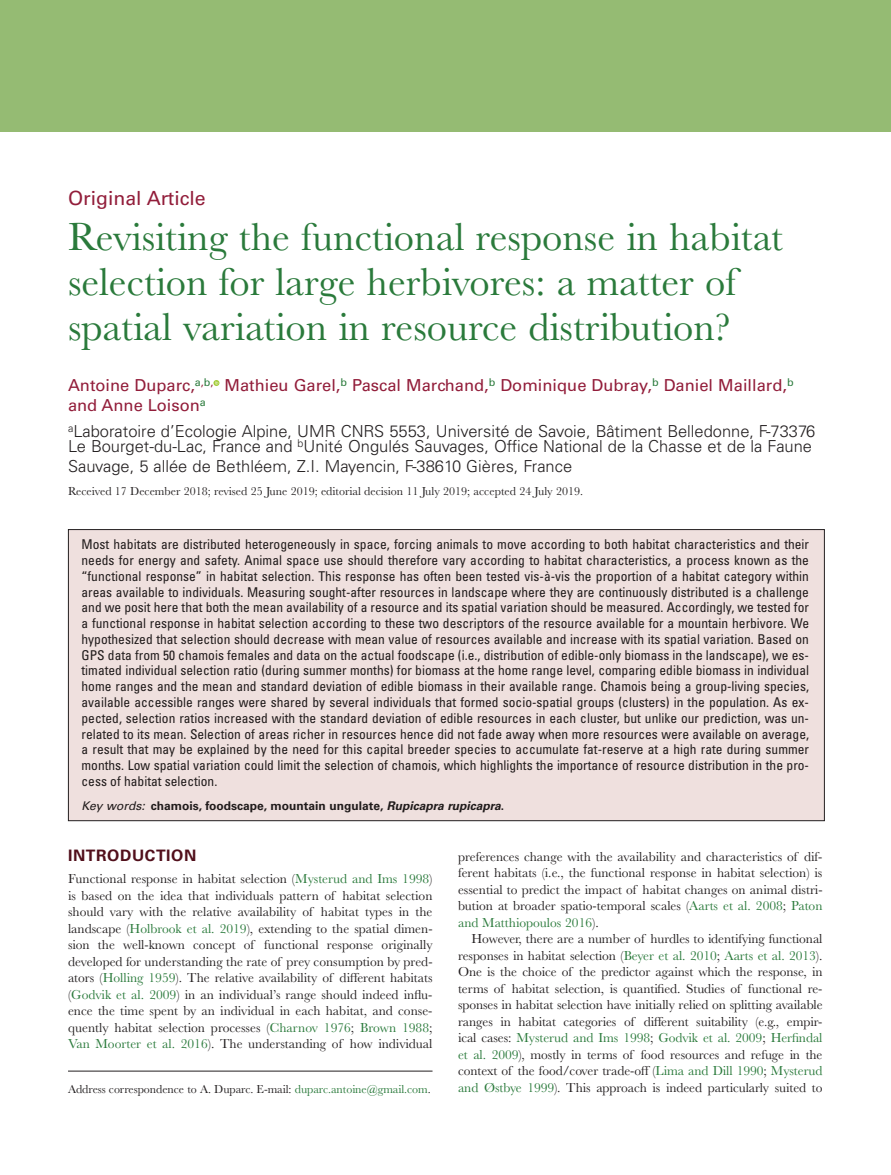
<style>
.page{position:relative;width:891px;height:1175px;background:#fff}
.page>*{position:absolute;margin:0;border:0;box-sizing:border-box;transform-origin:0 0}
.t1{font:40.5px/45px "Baskerville MT Std";color:#2a7a3b}
.t2{font:19.5px "Univers LT Std";color:#921d3a}
.t3{font:300 16.5px/15px "Univers LT Std";color:#231f20}
.t4{font:16.5px/20.1px "Univers LT Std";color:#921d3a}
.t5{font:700 15.75px "Univers LT Std";letter-spacing:.04em;color:#510f1b}
.t6{font:condensed 13.5px/15.8px "Univers LT Std";color:#231f20;text-align:justify}
.t7{font:13.5px/16.5px "Baskerville MT Std";color:#231f20;text-align:justify}
.t8{font:12px "Baskerville MT Std";color:#231f20}
.t9{font:700 12px "Univers LT Std";color:#231f20}
.s1{font-weight:400;font-style:italic}
.s2{font-style:italic}
.s3{color:#2a7a3b}
</style>
<div class="page">
<div style="left:0;top:0;width:891px;height:131px;background:#95bb73"></div>
<hr style="left:68px;top:1070px;width:365px;height:1px;background:#231f20">
<svg style="left:213px;top:380px;width:6px;height:6px"></svg>
<div style="left:68px;top:529px;width:756px;height:291px;background:#efe0de"></div>
<h2 class="t2" style="left:68px;top:187px;width:139px">Original Article</h2>
<h1 class="t1" style="left:68px;top:215px;width:717px">Revisiting the functional response in habitat selection for large herbivores: a matter of spatial variation in resource distribution?</h1>
<p class="t4" style="left:68px;top:375px;width:727px">Antoine Duparc,<sup>a</sup><sup>,</sup><sup>b</sup><sup>,</sup> Mathieu Garel,<sup>b</sup> Pascal Marchand,<sup>b</sup> Dominique Dubray,<sup>b</sup> Daniel Maillard,<sup>b </sup>and Anne Loison<sup>a</sup></p>
<p class="t3" style="left:68px;top:424px;width:749px"><sup>a</sup>Laboratoire d’Ecologie Alpine, UMR CNRS 5553, Université de Savoie, Bâtiment Belledonne, F-73376<br>Le Bourget-du-Lac, France and <sup>b</sup>Unité Ongulés Sauvages, Office National de la Chasse et de la Faune</p>
<p class="t3" style="left:68px;top:459px;width:506px">Sauvage, 5 allée de Bethléem, Z.I. Mayencin, F-38610 Gières, France</p>
<p class="t8" style="left:68px;top:484px;width:517px">Received 17 December 2018; revised 25 June 2019; editorial decision 11 July 2019; accepted 24 July 2019.</p>
<p class="t6" style="left:82px;top:536px;width:729px">Most habitats are distributed heterogeneously in space, forcing animals to move according to both habitat characteristics and their needs for energy and safety. Animal space use should therefore vary according to habitat characteristics, a process known as the “functional response” in habitat selection. This response has often been tested vis-à-vis the proportion of a habitat category within areas available to individuals. Measuring sought-after resources in landscape where they are continuously distributed is a challenge and we posit here that both the mean availability of a resource and its spatial variation should be measured. Accordingly, we tested for a functional response in habitat selection according to these two descriptors of the resource available for a mountain herbivore. We hypothesized that selection should decrease with mean value of resources available and increase with its spatial variation. Based on GPS data from 50 chamois females and data on the actual foodscape (i.e., distribution of edible-only biomass in the landscape), we es&shy;timated individual selection ratio (during summer months) for biomass at the home range level, comparing edible biomass in individual home ranges and the mean and standard deviation of edible biomass in their available range. Chamois being a group-living species, available accessible ranges were shared by several individuals that formed socio-spatial groups (clusters) in the population. As ex&shy;pected, selection ratios increased with the standard deviation of edible resources in each cluster, but unlike our prediction, was un&shy;related to its mean. Selection of areas richer in resources hence did not fade away when more resources were available on average, a result that may be explained by the need for this capital breeder species to accumulate fat-reserve at a high rate during summer months. Low spatial variation could limit the selection of chamois, which highlights the importance of resource distribution in the pro&shy;cess of habitat selection.</p>
<p class="t9" style="left:82px;top:798px;width:424px"><span class="s1">Key words:</span> chamois, foodscape, mountain ungulate, <span class="s2">Rupicapra rupicapra</span>.</p>
<p class="t5" style="left:68px;top:846px;width:130px">INTRODUCTION</p>
<p class="t7" style="left:68px;top:870px;width:366px">Functional response in habitat selection (<span class="s3">Mysterud and Ims 1998</span>) is based on the idea that individuals pattern of habitat selection should vary with the relative availability of habitat types in the landscape (<span class="s3">Holbrook et al. 2019</span>), extending to the spatial dimen&shy;sion the well-known concept of functional response originally developed for understanding the rate of prey consumption by pred&shy;ators (<span class="s3">Holling 1959</span>). The relative availability of different habitats (<span class="s3">Godvik et al. 2009</span>) in an individual’s range should indeed influ&shy;ence the time spent by an individual in each habitat, and conse&shy;quently habitat selection processes (<span class="s3">Charnov 1976</span>; <span class="s3">Brown 1988</span>; <span class="s3">Van Moorter et al. 2016</span>). The understanding of how individual</p>
<p class="t7" style="left:458px;top:848px;width:366px">preferences change with the availability and characteristics of dif&shy;ferent habitats (i.e., the functional response in habitat selection) is essential to predict the impact of habitat changes on animal distri&shy;bution at broader spatio-temporal scales (<span class="s3">Aarts et al. 2008</span>; <span class="s3">Paton and Matthiopoulos 2016</span>).</p>
<p class="t7" style="left:458px;top:930px;width:366px;text-indent:14px">However, there are a number of hurdles to identifying functional responses in habitat selection (<span class="s3">Beyer et al. 2010</span>; <span class="s3">Aarts et al. 2013</span>).<br>One is the choice of the predictor against which the response, in terms of habitat selection, is quantified. Studies of functional re&shy;sponses in habitat selection have initially relied on splitting available ranges in habitat categories of different suitability (e.g., empir&shy;ical cases: <span class="s3">Mysterud and Ims 1998</span>; <span class="s3">Godvik et al. 2009</span>; <span class="s3">Herfindal et al. 2009</span>), mostly in terms of food resources and refuge in the context of the food/cover trade-off (<span class="s3">Lima and Dill 1990</span>; <span class="s3">Mysterud and Østbye 1999</span>). This approach is indeed particularly suited to</p>
<p class="t8" style="left:68px;top:1082px;width:364px">Address correspondence to A. Duparc. E-mail: <span class="s3">duparc.antoine@gmail.com</span>.</p>
</div>
